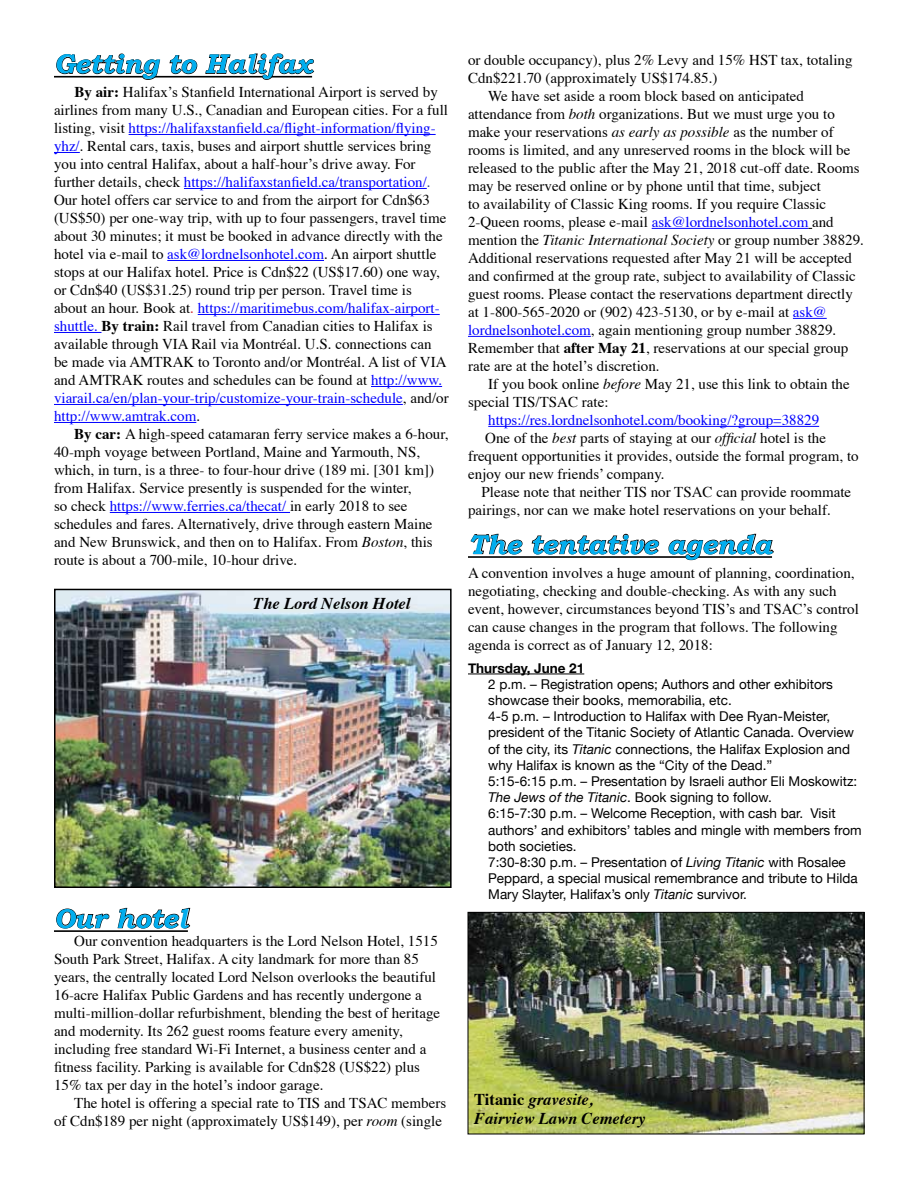
<style>
.page{position:relative;width:918px;height:1188px;background:#fff}
.page>*{position:absolute;margin:0;border:0;box-sizing:border-box;transform-origin:0 0}
.t1{font:italic 700 27px "Bookman Old Style";color:#00aeef}
.t2{font:italic 700 16.5px/19.5px "Times";color:#000}
.t3{font:15px/18px "Times";color:#000}
.t4{font:15px "Times";color:#00f}
.t5{font:13.5px/16.2px "Helvetica Neue";color:#000}
.t6{font:700 13.5px "Helvetica Neue";color:#000}
.s1{font-weight:700}
.s2{color:#00f}
.s3{color:#25408f}
.s4{color:#d2232a}
.s5{font-style:italic}
.s6{font-style:normal}
</style>
<div class="page">
<hr style="left:54px;top:76px;width:258px;height:2px;background:#000">
<hr style="left:129px;top:134px;width:307px;height:1px;background:#00f">
<svg style="left:54px;top:152px;width:26px;height:1px"></svg>
<hr style="left:184px;top:188px;width:243px;height:1px;background:#00f">
<hr style="left:167px;top:260px;width:157px;height:1px;background:#00f">
<hr style="left:198px;top:314px;width:242px;height:1px;background:#00f">
<hr style="left:54px;top:332px;width:47px;height:1px;background:#00f">
<hr style="left:371px;top:386px;width:71px;height:1px;background:#00f">
<hr style="left:54px;top:404px;width:349px;height:1px;background:#00f">
<hr style="left:54px;top:422px;width:142px;height:1px;background:#00f">
<hr style="left:110px;top:512px;width:180px;height:1px;background:#00f">
<hr style="left:54px;top:930px;width:134px;height:2px;background:#000">
<svg style="left:56px;top:53px;width:104px;height:27px"></svg>
<svg style="left:169px;top:55px;width:29px;height:19px"></svg>
<svg style="left:205px;top:53px;width:110px;height:27px"></svg>
<svg style="left:56px;top:908px;width:54px;height:21px"></svg>
<svg style="left:117px;top:907px;width:74px;height:22px"></svg>
<img style="left:57px;top:592px;width:392px;height:293px">
<div style="left:54px;top:589px;width:398px;height:299px;border:2px solid #000"></div>
<hr style="left:652px;top:228px;width:156px;height:1px;background:#00f">
<hr style="left:793px;top:318px;width:34px;height:1px;background:#00f">
<hr style="left:468px;top:336px;width:123px;height:1px;background:#00f">
<hr style="left:488px;top:426px;width:331px;height:1px;background:#00f">
<hr style="left:468px;top:556px;width:304px;height:2px;background:#000">
<hr style="left:468px;top:674px;width:116px;height:1px;background:#000">
<svg style="left:470px;top:534px;width:53px;height:21px"></svg>
<svg style="left:531px;top:533px;width:129px;height:25px"></svg>
<svg style="left:668px;top:533px;width:106px;height:27px"></svg>
<img style="left:470px;top:914px;width:392px;height:218px">
<div style="left:468px;top:912px;width:396px;height:222px;border:1px solid #000"></div>
<h1 class="t1" style="left:54px;top:48px;width:260px">Getting to Halifax</h1>
<p class="t3" style="left:54px;top:82px;width:396px;text-indent:21px"><span class="s1">By air:</span> Halifax’s Stanfield International Airport is served by airlines from many U.S., Canadian and European cities. For a full listing, visit <span class="s2">https://halifaxstanfield.ca/flight-information/flying&shy;yhz/</span>. Rental cars, taxis, buses and airport shuttle services bring you into central Halifax, about a half-hour’s drive away. For further details, check <span class="s2">https://halifaxstanfield.ca/transportation/</span><span class="s3">.<br></span>Our hotel offers car service to and from the airport for Cdn$63 (US$50) per one-way trip, with up to four passengers, travel time about 30 minutes; it must be booked in advance directly with the hotel via e-mail to <span class="s2">ask@lordnelsonhotel.com</span>. An airport shuttle stops at our Halifax hotel. Price is Cdn$22 (US$17.60) one way, or Cdn$40 (US$31.25) round trip per person. Travel time is about an hour. Book at<span class="s4">.</span> <span class="s2">https://maritimebus.com/halifax-airport&shy;shuttle.</span> <span class="s1">By train:</span> Rail travel from Canadian cities to Halifax is available through VIA Rail via Montréal. U.S. connections can be made via AMTRAK to Toronto and/or Montréal. A list of VIA and AMTRAK routes and schedules can be found at <span class="s2">http://www. viarail.ca/en/plan-your-trip/customize-your-train-schedule</span>, and/or <span class="s2">http://www.amtrak.com</span>.</p>
<p class="t3" style="left:54px;top:424px;width:396px;text-indent:20px"><span class="s1">By car:</span> A high-speed catamaran ferry service makes a 6-hour, 40-mph voyage between Portland, Maine and Yarmouth, NS, which, in turn, is a three- to four-hour drive (189 mi. [301 km]) from Halifax. Service presently is suspended for the winter,<br>so check <span class="s2">https://www.ferries.ca/thecat/</span> in early 2018 to see schedules and fares. Alternatively, drive through eastern Maine and New Brunswick, and then on to Halifax. From <span class="s5">Boston</span>, this route is about a 700-mile, 10-hour drive.</p>
<p class="t2" style="left:253px;top:592px;width:159px">The Lord Nelson Hotel</p>
<h1 class="t1" style="left:54px;top:902px;width:135px">Our hotel</h1>
<p class="t3" style="left:54px;top:930px;width:388px;text-indent:20px">Our convention headquarters is the Lord Nelson Hotel, 1515<br>South Park Street, Halifax. A city landmark for more than 85 years, the centrally located Lord Nelson overlooks the beautiful 16-acre Halifax Public Gardens and has recently undergone a multi-million-dollar refurbishment, blending the best of heritage and modernity. Its 262 guest rooms feature every amenity, including free standard Wi-Fi Internet, a business center and a fitness facility. Parking is available for Cdn$28 (US$22) plus 15% tax per day in the hotel’s indoor garage.</p>
<p class="t3" style="left:54px;top:1092px;width:394px;text-align:right">The hotel is offering a special rate to TIS and TSAC members<br>of Cdn$189 per night (approximately US$149), per <span class="s5">room</span> (single</p>
<p class="t3" style="left:468px;top:50px;width:386px">or double occupancy), plus 2% Levy and 15% HST tax, totaling</p>
<p class="t3" style="left:468px;top:68px;width:251px">Cdn$221.70 (approximately US$174.85.)</p>
<p class="t3" style="left:488px;top:86px;width:317px">We have set aside a room block based on anticipated</p>
<p class="t3" style="left:468px;top:104px;width:368px">attendance from <span class="s5">both</span> organizations. But we must urge you to</p>
<p class="t3" style="left:468px;top:122px;width:367px">make your reservations <span class="s5">as early as possible</span> as the number of</p>
<p class="t3" style="left:468px;top:140px;width:384px">rooms is limited, and any unreserved rooms in the block will be</p>
<p class="t3" style="left:468px;top:158px;width:393px">released to the public after the May 21, 2018 cut-off date. Rooms</p>
<p class="t3" style="left:468px;top:176px;width:354px">may be reserved online or by phone until that time, subject</p>
<p class="t3" style="left:468px;top:194px;width:360px">to availability of Classic King rooms. If you require Classic</p>
<p class="t3" style="left:468px;top:212px;width:367px">2-Queen rooms, please e-mail <span class="s2">ask@lordnelsonhotel.com</span> and</p>
<p class="t3" style="left:468px;top:230px;width:397px">mention the <span class="s5">Titanic International Society</span> or group number 38829.</p>
<p class="t3" style="left:468px;top:248px;width:386px">Additional reservations requested after May 21 will be accepted</p>
<p class="t3" style="left:468px;top:266px;width:389px">and confirmed at the group rate, subject to availability of Classic</p>
<p class="t3" style="left:468px;top:284px;width:386px">guest rooms. Please contact the reservations department directly</p>
<p class="t3" style="left:468px;top:302px;width:360px">at 1-800-565-2020 or (902) 423-5130, or by e-mail at <span class="s2">ask@</span></p>
<p class="t3" style="left:468px;top:320px;width:370px"><span class="s2">lordnelsonhotel.com</span>, again mentioning group number 38829.</p>
<p class="t3" style="left:468px;top:338px;width:382px">Remember that <span class="s1">after May 21</span>, reservations at our special group</p>
<p class="t3" style="left:468px;top:356px;width:193px">rate are at the hotel’s discretion.</p>
<p class="t3" style="left:488px;top:374px;width:363px">If you book online <span class="s5">before</span> May 21, use this link to obtain the</p>
<p class="t3" style="left:468px;top:392px;width:142px">special TIS/TSAC rate:</p>
<p class="t4" style="left:488px;top:406px;width:332px">https://res.lordnelsonhotel.com/booking/?group=38829</p>
<p class="t3" style="left:485px;top:428px;width:342px">One of the <span class="s5">best</span> parts of staying at our <span class="s5">official</span> hotel is the</p>
<p class="t3" style="left:468px;top:446px;width:392px">frequent opportunities it provides, outside the formal program, to</p>
<p class="t3" style="left:468px;top:464px;width:198px">enjoy our new friends’ company.</p>
<p class="t3" style="left:482px;top:482px;width:371px">Please note that neither TIS nor TSAC can provide roommate</p>
<p class="t3" style="left:468px;top:500px;width:364px">pairings, nor can we make hotel reservations on your behalf.</p>
<h1 class="t1" style="left:468px;top:528px;width:306px">The tentative agenda</h1>
<p class="t3" style="left:468px;top:562px;width:392px">A convention involves a huge amount of planning, coordination, negotiating, checking and double-checking. As with any such event, however, circumstances beyond TIS’s and TSAC’s control can cause changes in the program that follows. The following agenda is correct as of January 12, 2018:</p>
<p class="t6" style="left:468px;top:659px;width:118px">Thursday, June 21</p>
<p class="t5" style="left:488px;top:676px;width:375px">2 p.m. – Registration opens; Authors and other exhibitors showcase their books, memorabilia, etc.<br>4-5 p.m. – Introduction to Halifax with Dee Ryan-Meister, president of the Titanic Society of Atlantic Canada. Overview of the city, its <span class="s5">Titanic</span> connections, the Halifax Explosion and why Halifax is known as the “City of the Dead.”<br>5:15-6:15 p.m. – Presentation by Israeli author Eli Moskowitz:<br><span class="s5">The Jews of the Titanic</span>. Book signing to follow.<br>6:15-7:30 p.m. – Welcome Reception, with cash bar. Visit authors’ and exhibitors’ tables and mingle with members from both societies.<br>7:30-8:30 p.m. – Presentation of <span class="s5">Living Titanic</span> with Rosalee Peppard, a special musical remembrance and tribute to Hilda Mary Slayter, Halifax’s only <span class="s5">Titanic</span> survivor.</p>
<p class="t2" style="left:474px;top:1088px;width:173px"><span class="s6">Titanic</span> gravesite,<br>Fairview Lawn Cemetery</p>
</div>
